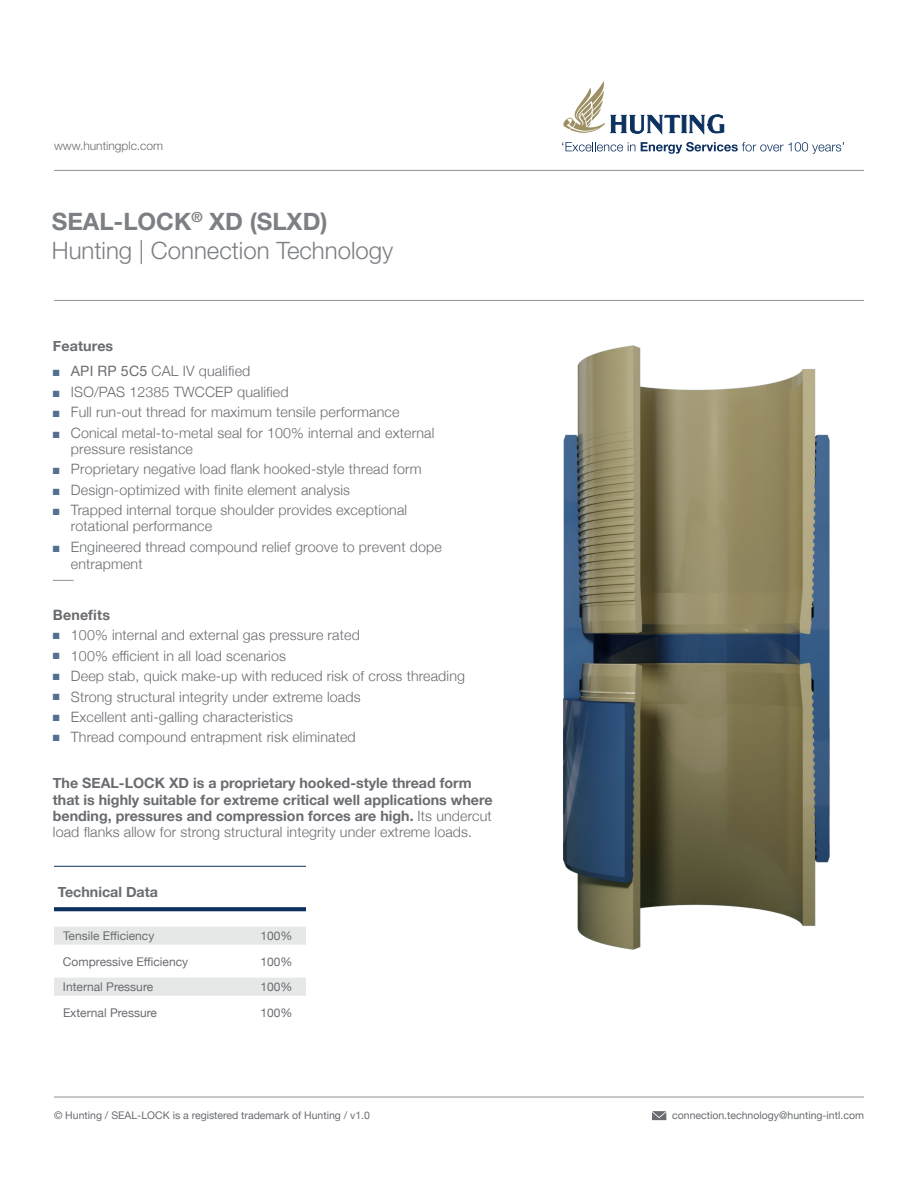
<style>
.page{position:relative;width:918px;height:1188px;background:#fff}
.page>*{position:absolute;margin:0;border:0;box-sizing:border-box;transform-origin:0 0}
.t1{font:300 24px/28.8px "Helvetica Neue LT Pro";color:#7c7f83}
.t2{font:300 14.25px/16.2px "Helvetica Neue";letter-spacing:.01em;color:#696c70}
.t3{font:700 14.25px/16.2px "Helvetica Neue";color:#696c70}
.t4{font:12px "Helvetica Neue";color:#696c70}
.t5{font:300 12px "Helvetica Neue LT Pro";color:#696c70}
.t6{font:10.5px "Helvetica Neue";color:#696c70}
.s1{font-weight:700}
.s2{color:#556f90}
.s3{font-weight:400}
.s4{font-weight:300}
</style>
<div class="page">
<svg style="left:563px;top:81px;width:42px;height:52px"></svg>
<svg style="left:611px;top:114px;width:113px;height:20px"></svg>
<svg style="left:562px;top:142px;width:73px;height:9px"></svg>
<svg style="left:641px;top:142px;width:203px;height:12px"></svg>
<hr style="left:54px;top:300px;width:810px;height:1px;background:#8e9296">
<hr style="left:54px;top:170px;width:810px;height:1px;background:#8e9296">
<hr style="left:54px;top:1097px;width:810px;height:1px;background:#8e9296">
<svg style="left:53px;top:580px;width:21px;height:1px"></svg>
<svg style="left:652px;top:1111px;width:14px;height:9px"></svg>
<hr style="left:54px;top:866px;width:252px;height:1px;background:#0c3161">
<svg style="left:54px;top:907px;width:252px;height:4px"></svg>
<div style="left:54px;top:927px;width:252px;height:18px;background:#e6e7e7"></div>
<div style="left:54px;top:978px;width:252px;height:18px;background:#e6e7e7"></div>
<img style="left:563px;top:345px;width:267px;height:605px">
<p class="t5" style="left:54px;top:138px;width:111px">www.huntingplc.com</p>
<h1 class="t1" style="left:52px;top:206px;width:343px"><span class="s1">SEAL-LOCK</span><sup>®</sup> <span class="s1">XD (SLXD)<br></span>Hunting | Connection Technology</h1>
<p class="t3" style="left:53px;top:339px;width:62px">Features</p>
<p class="t2" style="left:53px;top:362px;width:199px"><span class="s2">■</span> <span class="s3">API RP 5C5</span> CAL IV qualified</p>
<p class="t2" style="left:53px;top:383px;width:237px"><span class="s2">■</span> ISO/PAS 12385 TWCCEP qualified</p>
<p class="t2" style="left:53px;top:403px;width:348px"><span class="s2">■</span> Full run-out thread for maximum tensile performance</p>
<p class="t2" style="left:71px;top:424px;width:365px;text-indent:-18px"><span class="s2">■</span> Conical metal-to-metal seal for 100% internal and external pressure resistance</p>
<p class="t2" style="left:53px;top:460px;width:370px"><span class="s2">■</span> Proprietary negative load flank hooked-style thread form</p>
<p class="t2" style="left:53px;top:481px;width:299px"><span class="s2">■</span> Design-optimized with finite element analysis</p>
<p class="t2" style="left:71px;top:501px;width:338px;text-indent:-18px"><span class="s2">■</span> Trapped internal torque shoulder provides exceptional rotational performance</p>
<p class="t2" style="left:71px;top:537px;width:373px;line-height:17.1px;text-indent:-18px"><span class="s2">■</span> Engineered thread compound relief groove to prevent dope entrapment</p>
<p class="t3" style="left:53px;top:607px;width:59px">Benefits</p>
<p class="t2" style="left:53px;top:626px;width:308px"><span class="s2">■</span> 100% internal and external gas pressure rated</p>
<p class="t2" style="left:53px;top:646px;width:235px"><span class="s2">■</span> 100% efficient in all load scenarios</p>
<p class="t2" style="left:53px;top:667px;width:414px"><span class="s2">■</span> Deep stab, quick make-up with reduced risk of cross threading</p>
<p class="t2" style="left:53px;top:687px;width:309px"><span class="s2">■</span> Strong structural integrity under extreme loads</p>
<p class="t2" style="left:53px;top:708px;width:242px"><span class="s2">■</span> Excellent anti-galling characteristics</p>
<p class="t2" style="left:53px;top:728px;width:304px"><span class="s2">■</span> Thread compound entrapment risk eliminated</p>
<p class="t3" style="left:53px;top:776px;width:441px">The SEAL-LOCK XD is a proprietary hooked-style thread form that is highly suitable for extreme critical well applications where bending, pressures and compression forces are high. <span class="s4">Its undercut load flanks allow for strong structural integrity under extreme loads.</span></p>
<p class="t3" style="left:58px;top:884px;width:101px">Technical Data</p>
<p class="t4" style="left:63px;top:927px;width:93px">Tensile Efficiency</p>
<p class="t4" style="left:260px;top:927px;width:34px">100%</p>
<p class="t4" style="left:63px;top:953px;width:127px">Compressive Efficiency</p>
<p class="t4" style="left:260px;top:953px;width:34px">100%</p>
<p class="t4" style="left:63px;top:978px;width:92px">Internal Pressure</p>
<p class="t4" style="left:260px;top:978px;width:34px">100%</p>
<p class="t4" style="left:63px;top:1004px;width:95px">External Pressure</p>
<p class="t4" style="left:260px;top:1004px;width:34px">100%</p>
<p class="t6" style="left:54px;top:1107px;width:318px">© Hunting / SEAL-LOCK is a registered trademark of Hunting / v1.0</p>
<p class="t6" style="left:672px;top:1107px;width:193px">connection.technology@hunting-intl.com</p>
</div>
